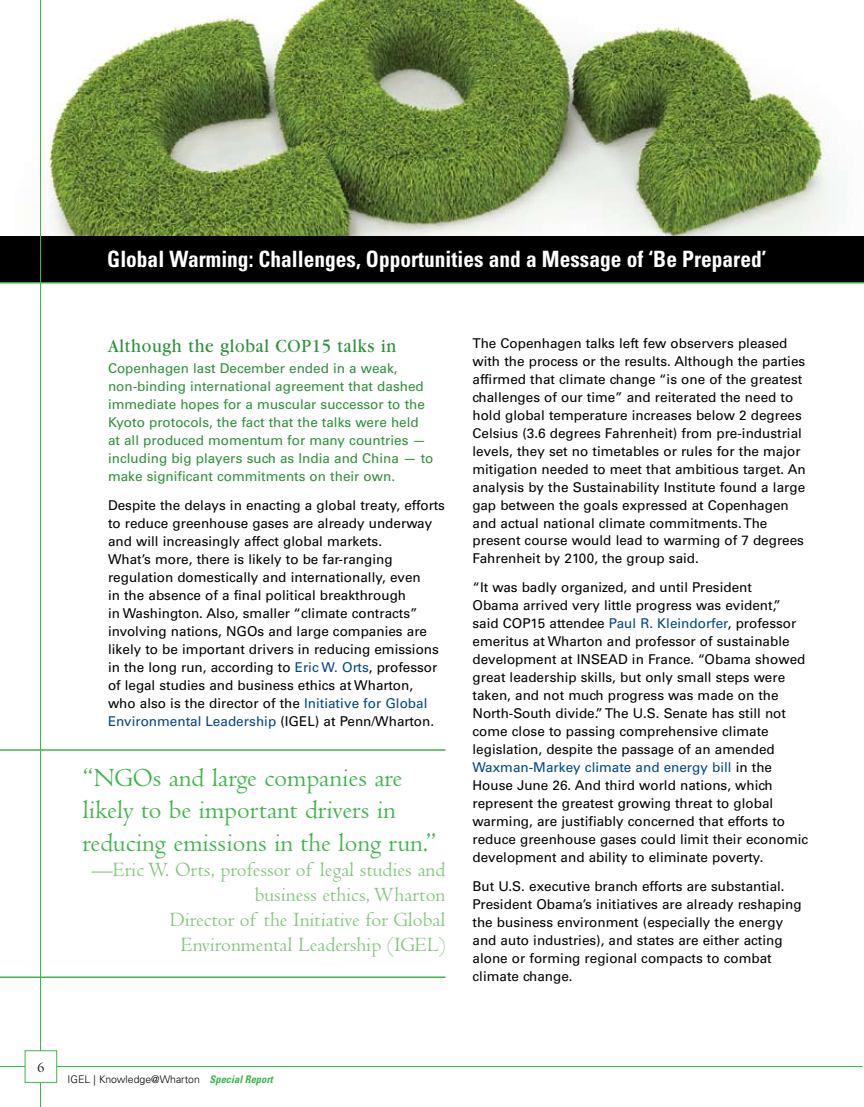
<style>
.page{position:relative;width:864px;height:1107px;background:#fff}
.page>*{position:absolute;margin:0;border:0;box-sizing:border-box;transform-origin:0 0}
.t1{font:27px/32.4px "Centaur";color:#3eb54a}
.t2{font:700 condensed 22.5px "Univers";color:#fff;scale:.95 1}
.t3{font:21px/25.2px "Centaur";color:#82c77a;text-align:right}
.t4{font:19.5px "Garamond";letter-spacing:.04em;color:#2c913a;scale:.9 1}
.t5{font:15px "Centaur";color:#000}
.t6{font:13.5px/18px "Univers";color:#000}
.t7{font:13.5px/18px "Univers";color:#2c913a}
.t8{font:300 10.5px "Univers";color:#000}
.s1{color:#004685}
.s2{font-weight:700;font-style:italic;font-stretch:condensed;color:#3eb54a}
</style>
<div class="page">
<hr style="left:0;top:1066px;width:863px;height:1px;background:#3eb54a">
<img style="left:49px;top:0;width:788px;height:236px">
<div style="left:0;top:236px;width:864px;height:47px;background:#000"></div>
<hr style="left:0;top:282px;width:864px;height:2px;background:#3eb54a">
<hr style="left:40px;top:0;width:1px;height:1107px;background:#3eb54a">
<hr style="left:0;top:749px;width:446px;height:2px;background:#3eb54a">
<hr style="left:0;top:976px;width:446px;height:2px;background:#3eb54a">
<div style="left:25px;top:1051px;width:32px;height:31px;background:#fff"></div>
<div style="left:25px;top:1050px;width:32px;height:33px;border:1px solid #3eb54a"></div>
<h2 class="t2" style="left:107px;top:245px;width:695px">Global Warming: Challenges, Opportunities and a Message of ‘Be Prepared’</h2>
<h3 class="t4" style="left:108px;top:336px;width:322px">Although the global COP15 talks in</h3>
<p class="t7" style="left:108px;top:360px;width:327px">Copenhagen last December ended in a weak, non-binding international agreement that dashed immediate hopes for a muscular successor to the Kyoto protocols, the fact that the talks were held at all produced momentum for many countries — including big players such as India and China — to make significant commitments on their own.</p>
<p class="t6" style="left:108px;top:496px;width:338px">Despite the delays in enacting a global treaty, efforts to reduce greenhouse gases are already underway and will increasingly affect global markets.<br>What’s more, there is likely to be far-ranging regulation domestically and internationally, even<br>in the absence of a final political breakthrough<br>in Washington. Also, smaller “climate contracts” involving nations, NGOs and large companies are likely to be important drivers in reducing emissions in the long run, according to <span class="s1">Eric W. Orts</span>, professor of legal studies and business ethics at Wharton,<br>who also is the director of the <span class="s1">Initiative for Global Environmental Leadership</span> (IGEL) at Penn/Wharton.</p>
<h1 class="t1" style="left:82px;top:762px;width:356px">“NGOs and large companies are likely to be important drivers in reducing emissions in the long run.”</h1>
<h3 class="t3" style="left:92px;top:857px;width:355px">—Eric W. Orts, professor of legal studies and business ethics, Wharton<br>Director of the Initiative for Global Environmental Leadership (IGEL)</h3>
<p class="t6" style="left:472px;top:334px;width:335px">The Copenhagen talks left few observers pleased with the process or the results. Although the parties affirmed that climate change “is one of the greatest challenges of our time” and reiterated the need to hold global temperature increases below 2 degrees Celsius (3.6 degrees Fahrenheit) from pre-industrial levels, they set no timetables or rules for the major mitigation needed to meet that ambitious target. An analysis by the Sustainability Institute found a large gap between the goals expressed at Copenhagen and actual national climate commitments. The present course would lead to warming of 7 degrees Fahrenheit by 2100, the group said.</p>
<p class="t6" style="left:472px;top:579px;width:337px">“It was badly organized, and until President<br>Obama arrived very little progress was evident,” said COP15 attendee <span class="s1">Paul R. Kleindorfer</span>, professor emeritus at Wharton and professor of sustainable development at INSEAD in France. “Obama showed great leadership skills, but only small steps were taken, and not much progress was made on the North-South divide.” The U.S. Senate has still not come close to passing comprehensive climate legislation, despite the passage of an amended <span class="s1">Waxman-Markey climate and energy bill</span> in the House June 26. And third world nations, which represent the greatest growing threat to global warming, are justifiably concerned that efforts to reduce greenhouse gases could limit their economic development and ability to eliminate poverty.</p>
<p class="t6" style="left:473px;top:877px;width:331px">But U.S. executive branch efforts are substantial.<br>President Obama’s initiatives are already reshaping the business environment (especially the energy and auto industries), and states are either acting alone or forming regional compacts to combat climate change.</p>
<p class="t5" style="left:37px;top:1059px;width:9px">6</p>
<p class="t8" style="left:68px;top:1073px;width:207px">IGEL | Knowledge@Wharton <span class="s2">Special Report</span></p>
</div>
